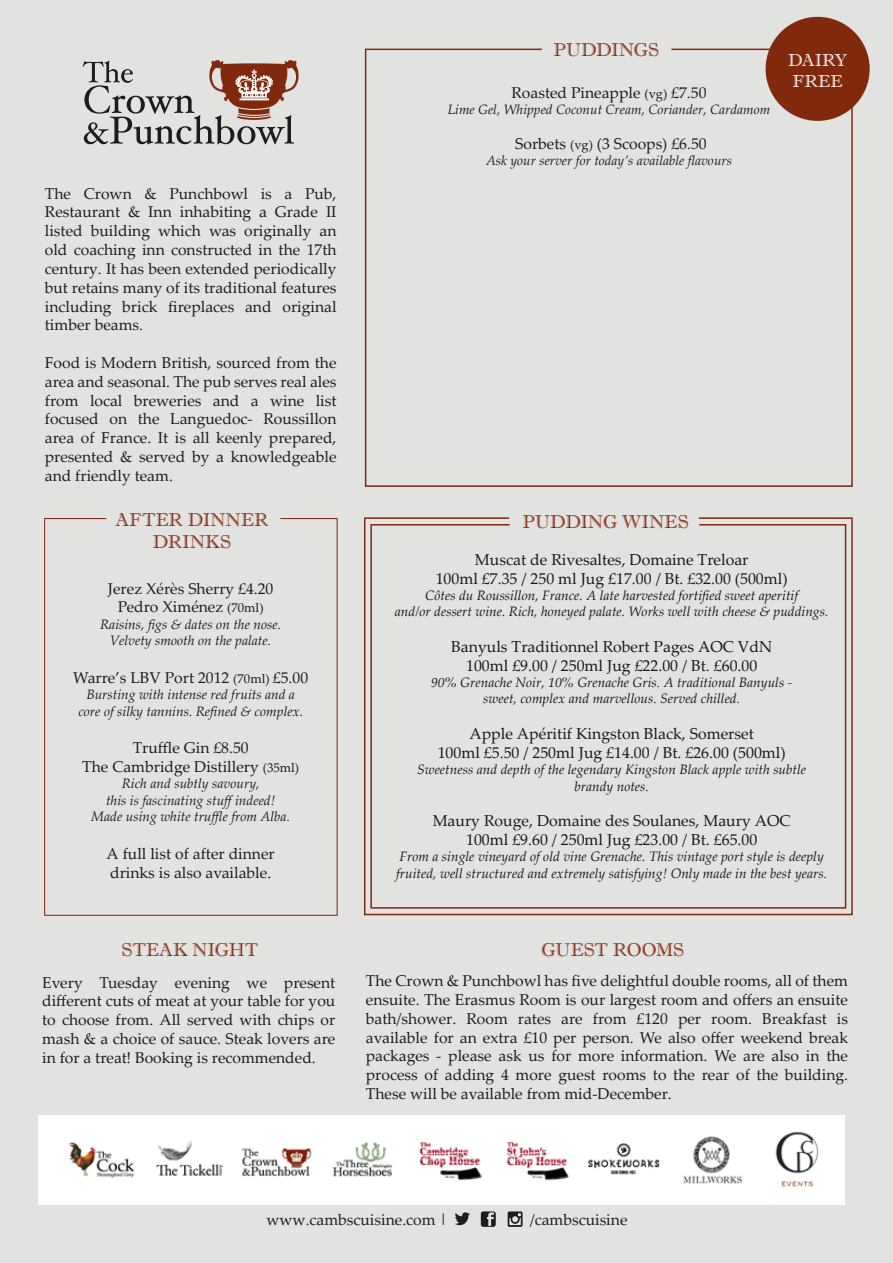
<style>
.page{position:relative;width:893px;height:1263px;background:#e2e2e0}
.page>*{position:absolute;margin:0;border:0;box-sizing:border-box;transform-origin:0 0}
.t1{font:18.6px "Imprint MT Shadow";letter-spacing:.005em;color:#81290c}
.t2{font:18.6px "Imprint MT Shadow";letter-spacing:-.015em;color:#81290c}
.t3{font:18.6px "Imprint MT Shadow";letter-spacing:-.02em;color:#81290c}
.t4{font:17.4px/21px "Imprint MT Shadow";color:#fff}
.t5{font:15.75px/19px "Palatino Linotype";color:#1d1d1b;text-align:center}
.t6{font:15.6px/18.8px "Palatino Linotype";color:#1d1d1b;text-align:justify}
.t7{font:italic 13.65px/16.4px "Palatino Linotype";color:#1d1d1b;text-align:center}
.t8{font:italic 13.5px "Palatino Linotype";color:#1d1d1b}
.s1{font-size:12.9px}
</style>
<div class="page">
<svg style="left:83px;top:60px;width:216px;height:84px"></svg>
<svg style="left:481px;top:1211px;width:15px;height:16px"></svg>
<svg style="left:508px;top:1211px;width:15px;height:16px"></svg>
<svg style="left:455px;top:1212px;width:15px;height:13px"></svg>
<img style="left:39px;top:1116px;width:805px;height:88px">
<svg style="left:364px;top:48px;width:489px;height:439px"></svg>
<svg style="left:364px;top:517px;width:489px;height:399px"></svg>
<svg style="left:370px;top:523px;width:477px;height:386px"></svg>
<svg style="left:44px;top:518px;width:294px;height:398px"></svg>
<div style="left:766px;top:17px;width:104px;height:104px;background:#81290c;border-radius:50%"></div>
<p class="t6" style="left:45px;top:183px;width:293px">The Crown &amp; Punchbowl is a Pub, Restaurant &amp; Inn inhabiting a Grade II listed building which was originally an old coaching inn constructed in the 17th century. It has been extended periodically but retains many of its traditional features including brick fireplaces and original timber beams.</p>
<p class="t6" style="left:45px;top:353px;width:293px">Food is Modern British, sourced from the area and seasonal. The pub serves real ales from local breweries and a wine list focused on the Languedoc- Roussillon area of France. It is all keenly prepared, presented &amp; served by a knowledgeable and friendly team.</p>
<p class="t3" style="left:553px;top:39px;width:107px">PUDDINGS</p>
<p class="t6" style="left:511px;top:83px;width:197px">Roasted Pineapple <span class="s1">(vg)</span> £7.50</p>
<p class="t8" style="left:448px;top:100px;width:324px">Lime Gel, Whipped Coconut Cream, Coriander, Cardamom</p>
<p class="t6" style="left:515px;top:134px;width:193px">Sorbets <span class="s1">(vg)</span> (3 Scoops) £6.50</p>
<p class="t8" style="left:486px;top:151px;width:248px">Ask your server for today’s available flavours</p>
<p class="t4" style="left:788px;top:49px;width:61px">DAIRY<br>FREE</p>
<p class="t1" style="left:115px;top:508px;width:155px">AFTER DINNER</p>
<p class="t1" style="left:523px;top:511px;width:168px">PUDDING WINES</p>
<p class="t1" style="left:152px;top:531px;width:80px">DRINKS</p>
<p class="t6" style="left:108px;top:578px;width:167px;text-align:center">Jerez Xérès Sherry £4.20<br>Pedro Ximénez <span class="s1">(70ml)</span></p>
<p class="t7" style="left:100px;top:615px;width:182px">Raisins, figs &amp; dates on the nose.<br>Velvety smooth on the palate.</p>
<p class="t6" style="left:73px;top:667px;width:237px">Warre’s LBV Port 2012 <span class="s1">(70ml)</span> £5.00</p>
<p class="t7" style="left:78px;top:686px;width:226px">Bursting with intense red fruits and a core of silky tannins. Refined &amp; complex.</p>
<p class="t6" style="left:82px;top:738px;width:218px;text-align:center">Truffle Gin £8.50<br>The Cambridge Distillery <span class="s1">(35ml)</span></p>
<p class="t7" style="left:91px;top:775px;width:200px">Rich and subtly savoury,<br>this is fascinating stuff indeed!<br>Made using white truffle from Alba.</p>
<p class="t6" style="left:107px;top:843px;width:170px">A full list of after dinner drinks is also available.</p>
<p class="t5" style="left:436px;top:549px;width:353px">Muscat de Rivesaltes, Domaine Treloar<br>100ml £7.35 / 250 ml Jug £17.00 / Bt. £32.00 (500ml)</p>
<p class="t7" style="left:395px;top:586px;width:435px">Côtes du Roussillon, France. A late harvested fortified sweet aperitif<br>and/or dessert wine. Rich, honeyed palate. Works well with cheese &amp; puddings.</p>
<p class="t5" style="left:451px;top:636px;width:322px">Banyuls Traditionnel Robert Pages AOC VdN<br>100ml £9.00 / 250ml Jug £22.00 / Bt. £60.00</p>
<p class="t7" style="left:431px;top:674px;width:363px">90% Grenache Noir, 10% Grenache Gris. A traditional Banyuls - sweet, complex and marvellous. Served chilled.</p>
<p class="t5" style="left:438px;top:723px;width:350px">Apple Apéritif Kingston Black, Somerset<br>100ml £5.50 / 250ml Jug £14.00 / Bt. £26.00 (500ml)</p>
<p class="t7" style="left:417px;top:761px;width:390px">Sweetness and depth of the legendary Kingston Black apple with subtle brandy notes.</p>
<p class="t5" style="left:433px;top:810px;width:360px">Maury Rouge, Domaine des Soulanes, Maury AOC<br>100ml £9.60 / 250ml Jug £23.00 / Bt. £65.00</p>
<p class="t7" style="left:396px;top:848px;width:433px;text-align:left">From a single vineyard of old vine Grenache. This vintage port style is deeply fruited, well structured and extremely satisfying! Only made in the best years.</p>
<p class="t1" style="left:122px;top:939px;width:138px">STEAK NIGHT</p>
<p class="t6" style="left:42px;top:972px;width:295px">Every Tuesday evening we present different cuts of meat at your table for you to choose from. All served with chips or mash &amp; a choice of sauce. Steak lovers are in for a treat! Booking is recommended.</p>
<p class="t2" style="left:541px;top:939px;width:145px">GUEST ROOMS</p>
<p class="t6" style="left:366px;top:971px;width:484px">The Crown &amp; Punchbowl has five delightful double rooms, all of them ensuite. The Erasmus Room is our largest room and offers an ensuite bath/shower. Room rates are from £120 per room. Breakfast is available for an extra £10 per person. We also offer weekend break packages - please ask us for more information. We are also in the process of adding 4 more guest rooms to the rear of the building.<br>These will be available from mid-December.</p>
<p class="t6" style="left:266px;top:1210px;width:182px">www.cambscuisine.com |</p>
<p class="t6" style="left:530px;top:1210px;width:99px">/cambscuisine</p>
</div>
